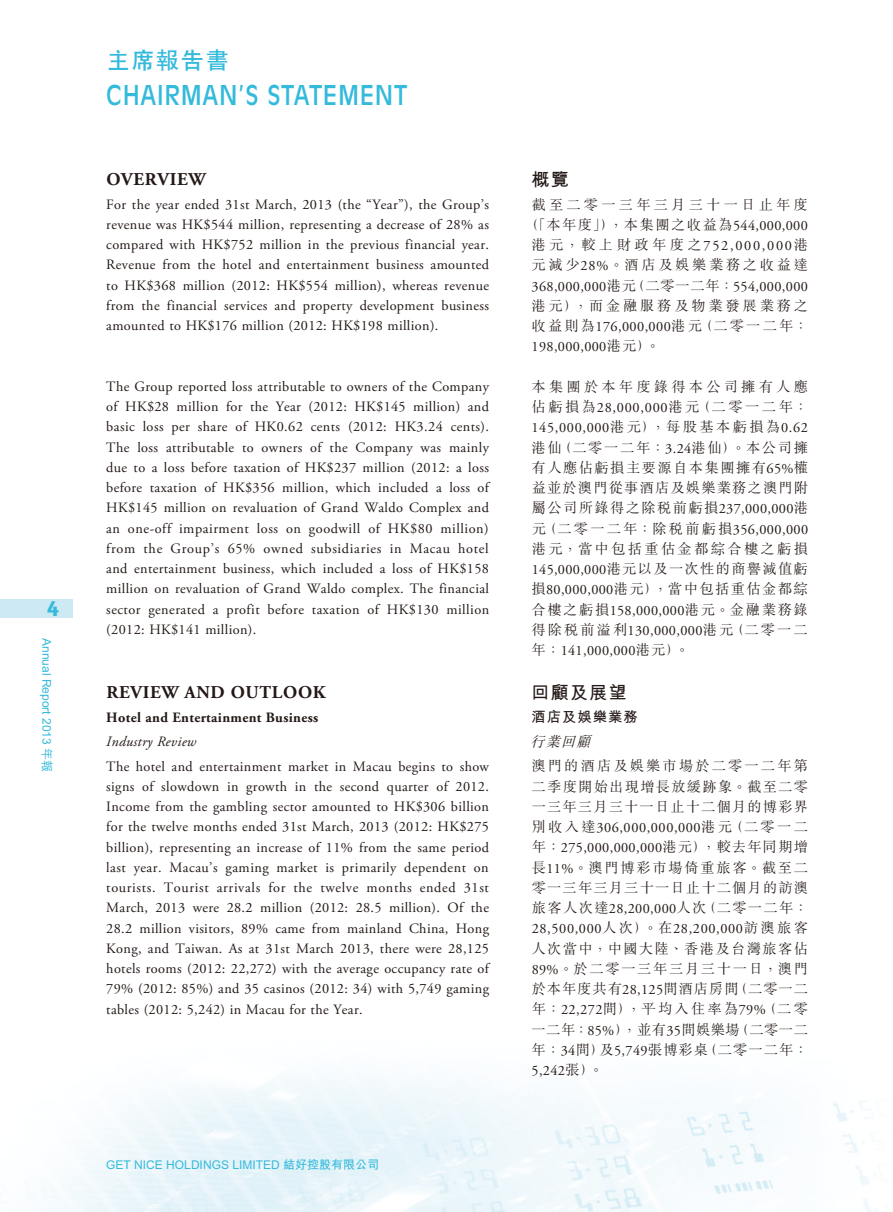
<style>
.page{position:relative;width:893px;height:1212px;background:#fff}
.page>*{position:absolute;margin:0;border:0;box-sizing:border-box;transform-origin:0 0}
.t1{font:27px "Antique Olive Std";letter-spacing:.03em;color:#34badb;scale:.88 1}
.t2{font:700 24px "C Hei 2 HK";letter-spacing:.03em;color:#34badb}
.t3{font:700 21px "Briem Akademi Std";color:#34badb}
.t4{font:700 18px "Adobe Garamond Pro";letter-spacing:.04em;color:#231916}
.t5{font:700 18px "M Hei HK";letter-spacing:.075em;color:#231916}
.t6{font:14.25px/20.2px "Adobe Garamond Pro";letter-spacing:.025em;color:#231916;text-align:justify}
.t7{font:300 14.25px/20.2px "M Sung HK";letter-spacing:.115em;color:#231916;text-align:justify}
.t8{font:300 14.25px/20.2px "M Sung HK";letter-spacing:.225em;color:#231916;text-align:center}
.t9{font:14.25px "Adobe Garamond Pro";letter-spacing:.045em;color:#231916}
.t10{font:300 14.25px/20.2px "M Sung HK";letter-spacing:.195em;color:#231916}
.t11{font:700 14.25px "Adobe Garamond Pro";letter-spacing:.025em;color:#231916}
.t12{font:italic 14.25px "Adobe Garamond Pro";letter-spacing:.025em;color:#231916}
.t13{font:700 14.25px "M Hei HK";letter-spacing:.075em;color:#231916}
.t14{font:italic 300 14.25px "M Sung HK";color:#231916}
.t15{font:700 12px "M Hei HK";color:#34badb}
.t16{font:500 12px "M Hei HK";color:#34badb}
.s1{font-family:"Adobe Garamond Pro";font-weight:400}
.s2{font-family:"M Sung HK";font-weight:300}
</style>
<div class="page">
<img style="left:42px;top:1076px;width:840px;height:136px">
<div style="left:0;top:600px;width:72px;height:18px;background:#cce9f4"></div>
<h3 class="t3" style="left:47px;top:597px;width:13px">4</h3>
<p class="t16" style="left:56px;top:638px;width:136px;rotate:90deg">Annual Report 2013 年報</p>
<h2 class="t2" style="left:106px;top:43px;width:124px">主席報告書</h2>
<h1 class="t1" style="left:106px;top:79px;width:344px">CHAIRMAN’S STATEMENT</h1>
<p class="t4" style="left:106px;top:169px;width:101px">OVERVIEW</p>
<p class="t6" style="left:106px;top:195px;width:384px">For the year ended 31st March, 2013 (the “Year”), the Group’s revenue was HK$544 million, representing a decrease of 28% as compared with HK$752 million in the previous financial year.<br>Revenue from the hotel and entertainment business amounted to HK$368 million (2012: HK$554 million), whereas revenue from the financial services and property development business amounted to HK$176 million (2012: HK$198 million).</p>
<p class="t6" style="left:106px;top:377px;width:384px">The Group reported loss attributable to owners of the Company of HK$28 million for the Year (2012: HK$145 million) and basic loss per share of HK0.62 cents (2012: HK3.24 cents).<br>The loss attributable to owners of the Company was mainly due to a loss before taxation of HK$237 million (2012: a loss before taxation of HK$356 million, which included a loss of HK$145 million on revaluation of Grand Waldo Complex and an one-off impairment loss on goodwill of HK$80 million) from the Group’s 65% owned subsidiaries in Macau hotel and entertainment business, which included a loss of HK$158 million on revaluation of Grand Waldo complex. The financial sector generated a profit before taxation of HK$130 million (2012: HK$141 million).</p>
<p class="t4" style="left:106px;top:682px;width:221px">REVIEW AND OUTLOOK</p>
<p class="t11" style="left:106px;top:709px;width:213px">Hotel and Entertainment Business</p>
<p class="t12" style="left:106px;top:733px;width:92px">Industry Review</p>
<p class="t6" style="left:106px;top:756px;width:384px">The hotel and entertainment market in Macau begins to show signs of slowdown in growth in the second quarter of 2012.<br>Income from the gambling sector amounted to HK$306 billion for the twelve months ended 31st March, 2013 (2012: HK$275 billion), representing an increase of 11% from the same period last year. Macau’s gaming market is primarily dependent on tourists. Tourist arrivals for the twelve months ended 31st March, 2013 were 28.2 million (2012: 28.5 million). Of the 28.2 million visitors, 89% came from mainland China, Hong Kong, and Taiwan. As at 31st March 2013, there were 28,125 hotels rooms (2012: 22,272) with the average occupancy rate of 79% (2012: 85%) and 35 casinos (2012: 34) with 5,749 gaming tables (2012: 5,242) in Macau for the Year.</p>
<p class="t15" style="left:106px;top:1155px;width:274px">GET NICE HOLDINGS LIMITED 結好控股有限公司</p>
<p class="t5" style="left:531px;top:166px;width:39px">概覽</p>
<p class="t8" style="left:524px;top:194px;width:285px">截至二零一三年三月三十一日止年度（「本年度」），本集團之收益為<span class="s1">544,000,000</span>港元，較上財政年度之<span class="s1">752,000,000</span>港元減少<span class="s1">28%</span>。酒店及娛樂業務之收益達</p>
<p class="t6" style="left:532px;top:276px;width:278px">368,000,000<span class="s2">港元（二零一二年：</span>554,000,000</p>
<p class="t10" style="left:531px;top:295px;width:278px">港元），而金融服務及物業發展業務之收益則為<span class="s1">176,000,000</span>港元（二零一二年：</p>
<p class="t6" style="left:532px;top:337px;width:130px">198,000,000<span class="s2">港元）。</span></p>
<p class="t8" style="left:532px;top:376px;width:278px;text-align:left">本集團於本年度錄得本公司擁有人應佔虧損為<span class="s1">28,000,000</span>港元（二零一二年：</p>
<p class="t9" style="left:531px;top:419px;width:278px">145,000,000<span class="s2">港元），每股基本虧損為</span>0.62</p>
<p class="t7" style="left:531px;top:437px;width:278px">港仙（二零一二年：<span class="s1">3.24</span>港仙）。本公司擁有人應佔虧損主要源自本集團擁有<span class="s1">65%</span>權益並於澳門從事酒店及娛樂業務之澳門附屬公司所錄得之除稅前虧損<span class="s1">237,000,000</span>港元（二零一二年：除稅前虧損<span class="s1">356,000,000</span>港元，當中包括重估金都綜合樓之虧損<span class="s1">145,000,000</span>港元以及一次性的商譽減值虧損<span class="s1">80,000,000</span>港元），當中包括重估金都綜合樓之虧損<span class="s1">158,000,000</span>港元。金融業務錄得除稅前溢利<span class="s1">130,000,000</span>港元（二零一二</p>
<p class="t6" style="left:531px;top:641px;width:159px"><span class="s2">年：</span>141,000,000<span class="s2">港元）。</span></p>
<p class="t5" style="left:531px;top:679px;width:97px">回顧及展望</p>
<p class="t13" style="left:531px;top:707px;width:108px">酒店及娛樂業務</p>
<p class="t14" style="left:530px;top:732px;width:67px">行業回顧</p>
<p class="t7" style="left:531px;top:755px;width:278px">澳門的酒店及娛樂市場於二零一二年第二季度開始出現增長放緩跡象。截至二零一三年三月三十一日止十二個月的博彩界</p>
<p class="t6" style="left:532px;top:818px;width:278px"><span class="s2">別收入達</span>306,000,000,000<span class="s2">港元（二零一二年：</span>275,000,000,000<span class="s2">港元），較去年同期增</span></p>
<p class="t7" style="left:532px;top:857px;width:278px">長<span class="s1">11%</span>。澳門博彩市場倚重旅客。截至二零一三年三月三十一日止十二個月的訪澳旅客人次達<span class="s1">28,200,000</span>人次（二零一二年：</p>
<p class="t9" style="left:532px;top:920px;width:278px">28,500,000<span class="s2">人次）。在</span>28,200,000<span class="s2">訪澳旅客</span></p>
<p class="t7" style="left:531px;top:938px;width:278px">人次當中，中國大陸、香港及台灣旅客佔<span class="s1">89%</span>。於二零一三年三月三十一日，澳門於本年度共有<span class="s1">28,125</span>間酒店房間（二零一二年：<span class="s1">22,272</span>間），平均入住率為<span class="s1">79%</span>（二零一二年：<span class="s1">85%</span>），並有<span class="s1">35</span>間娛樂場（二零一二年：<span class="s1">34</span>間）及<span class="s1">5,749</span>張博彩桌（二零一二年：</p>
<p class="t6" style="left:532px;top:1061px;width:73px">5,242<span class="s2">張）。</span></p>
</div>
